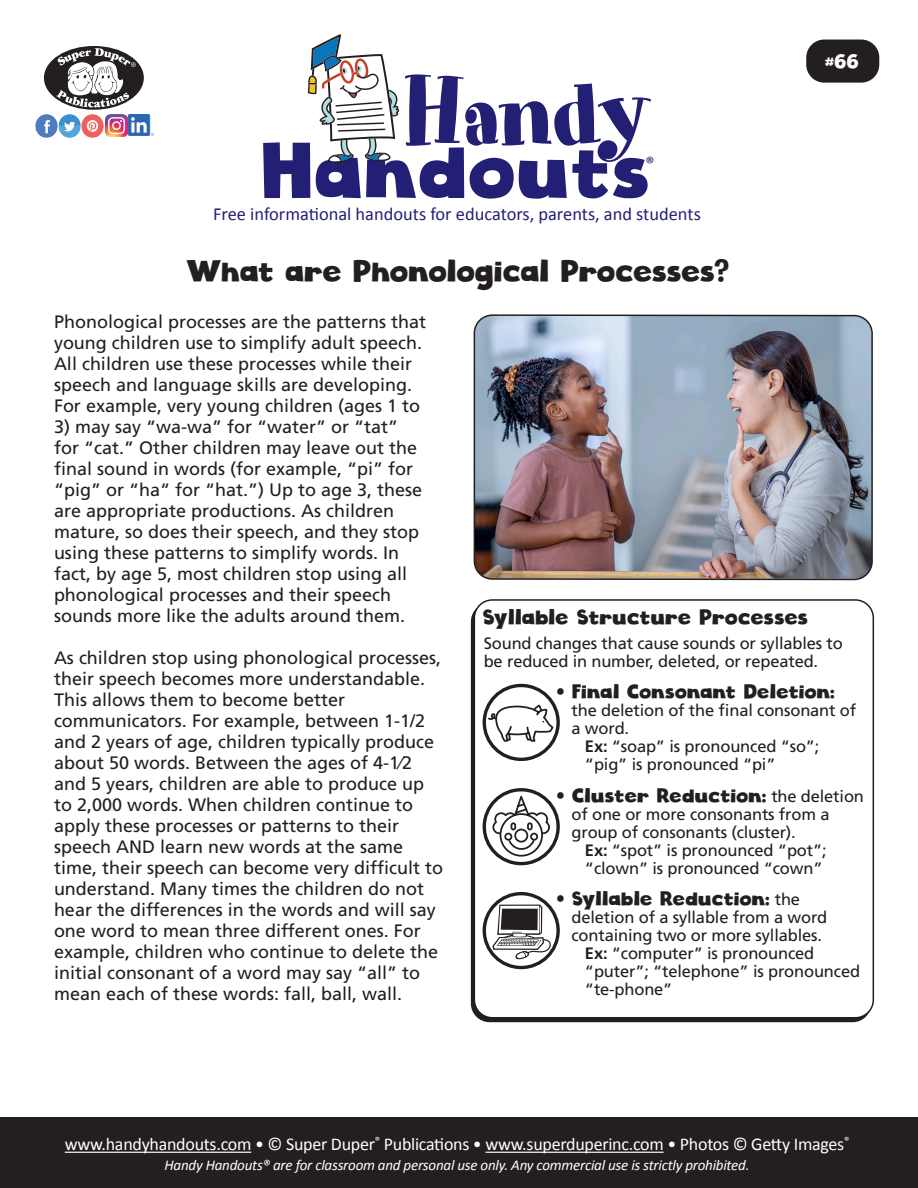
<style>
.page{position:relative;width:918px;height:1188px;background:#fff}
.page>*{position:absolute;margin:0;border:0;box-sizing:border-box;transform-origin:0 0}
.t1{font:93.75px "Art Department JNL";letter-spacing:-.03em;color:#231f75}
.t2{font:76.8px "Cloudy Witha Chanceof Love";color:#231f75}
.HH_Title{font:30px "Cloudy Witha Chanceof Love";letter-spacing:-.02em;color:#231f20}
.HH_Text{font:21px "Cloudy Witha Chanceof Love";letter-spacing:-.01em;color:#231f20}
.HH_Text-2{font:19.5px "Cloudy Witha Chanceof Love";letter-spacing:-.01em;color:#231f20}
.t3{font:19.5px "Cloudy Witha Chanceof Love";color:#fff}
.t4{font:18.45px "Calibri";color:#231f75}
.HH_Text-3{font:18px/21px "Frutiger";color:#231f20}
.t5{font:18px "Calibri";letter-spacing:-.015em;color:#fff}
.t6{font:18px "Calibri";color:#231f75}
.HH_Text-4{font:16.5px/18px "Frutiger";letter-spacing:-.01em;color:#231f20}
.t7{font:italic 15px "Calibri";letter-spacing:-.015em;color:#fff}
.s1{font-weight:700}
.s2{font-family:"Frutiger";font-size:16.5px}
</style>
<div class="page">
<div style="left:0;top:1118px;width:918px;height:70px;background:#231f20"></div>
<hr style="left:65px;top:1152px;width:186px;height:1px;background:#fff">
<hr style="left:486px;top:1152px;width:178px;height:1px;background:#fff">
<img style="left:473px;top:314px;width:400px;height:267px">
<div style="left:474px;top:599px;width:400px;height:420px;border:2px solid #231f20;border-radius:18px"></div>
<div style="left:806px;top:40px;width:73px;height:43px;background:#231f20;border-radius:18px"></div>
<div style="left:44px;top:46px;width:100px;height:64px;background:#231f20;border-radius:50%"></div>
<svg style="left:56px;top:48px;width:80px;height:60px"></svg>
<img style="left:36px;top:115px;width:68px;height:22px">
<img style="left:106px;top:115px;width:21px;height:21px">
<img style="left:129px;top:115px;width:24px;height:21px">
<svg style="left:308px;top:34px;width:91px;height:129px"></svg>
<div style="left:483px;top:684px;width:77px;height:77px;border:3px solid #231f20;border-radius:50%"></div>
<svg style="left:487px;top:705px;width:68px;height:56px"></svg>
<div style="left:483px;top:788px;width:77px;height:77px;border:3px solid #231f20;border-radius:50%"></div>
<svg style="left:492px;top:791px;width:59px;height:67px"></svg>
<div style="left:483px;top:892px;width:77px;height:77px;border:3px solid #231f20;border-radius:50%"></div>
<svg style="left:492px;top:904px;width:59px;height:55px"></svg>
<p class="t1" style="left:402px;top:57px;width:252px">Handy</p>
<p class="t2" style="left:264px;top:123px;width:391px">Handouts</p>
<p class="t6" style="left:646px;top:150px;width:11px">®</p>
<p class="t4" style="left:213px;top:201px;width:489px">Free informational handouts for educators, parents, and students</p>
<p class="HH_Title" style="left:187px;top:252px;width:545px">What are Phonological Processes?</p>
<p class="t3" style="left:826px;top:49px;width:35px">#66</p>
<p class="HH_Text-3" style="left:54px;top:311px;width:374px">Phonological processes are the patterns that young children use to simplify adult speech.<br>All children use these processes while their speech and language skills are developing.<br>For example, very young children (ages 1 to</p>
<p class="HH_Text-3" style="left:54px;top:416px;width:370px">3) may say “wa-wa” for “water” or “tat” for “cat.” Other children may leave out the final sound in words (for example, “pi” for “pig” or “ha“ for “hat.”) Up to age 3, these are appropriate productions. As children mature, so does their speech, and they stop using these patterns to simplify words. In fact, by age 5, most children stop using all phonological processes and their speech sounds more like the adults around them.</p>
<p class="HH_Text-3" style="left:54px;top:647px;width:391px">As children stop using phonological processes, their speech becomes more understandable.<br>This allows them to become better communicators. For example, between 1-1/2 and 2 years of age, children typically produce about 50 words. Between the ages of 4-1⁄2 and 5 years, children are able to produce up to 2,000 words. When children continue to apply these processes or patterns to their speech AND learn new words at the same time, their speech can become very difficult to understand. Many times the children do not hear the differences in the words and will say one word to mean three different ones. For example, children who continue to delete the initial consonant of a word may say “all” to mean each of these words: fall, ball, wall.</p>
<p class="HH_Text" style="left:484px;top:604px;width:327px">Syllable Structure Processes</p>
<p class="HH_Text-4" style="left:484px;top:634px;width:361px">Sound changes that cause sounds or syllables to be reduced in number, deleted, or repeated.</p>
<p class="HH_Text-2" style="left:558px;top:679px;width:279px">• Final Consonant Deletion:</p>
<p class="HH_Text-4" style="left:571px;top:701px;width:286px">the deletion of the final consonant of a word.</p>
<p class="HH_Text-4" style="left:585px;top:737px;width:236px"><span class="s1">Ex:</span> “soap” is pronounced “so”; “pig” is pronounced “pi”</p>
<p class="HH_Text-2" style="left:558px;top:783px;width:308px">• Cluster Reduction: <span class="s2">the deletion</span></p>
<p class="HH_Text-4" style="left:571px;top:805px;width:260px">of one or more consonants from a group of consonants (cluster).</p>
<p class="HH_Text-4" style="left:585px;top:841px;width:243px"><span class="s1">Ex:</span> “spot” is pronounced “pot”; “clown” is pronounced “cown”</p>
<p class="HH_Text-2" style="left:558px;top:886px;width:244px">• Syllable Reduction: <span class="s2">the</span></p>
<p class="HH_Text-4" style="left:571px;top:908px;width:257px">deletion of a syllable from a word containing two or more syllables.</p>
<p class="HH_Text-4" style="left:585px;top:944px;width:277px"><span class="s1">Ex:</span> “computer” is pronounced “puter”; “telephone” is pronounced “te-phone”</p>
<p class="t5" style="left:65px;top:1132px;width:786px">www.handyhandouts.com • © Super Duper<sup>®</sup> Publications • www.superduperinc.com • Photos © Getty Images<sup>®</sup></p>
<p class="t7" style="left:164px;top:1154px;width:587px">Handy Handouts® are for classroom and personal use only. Any commercial use is strictly prohibited.</p>
</div>
